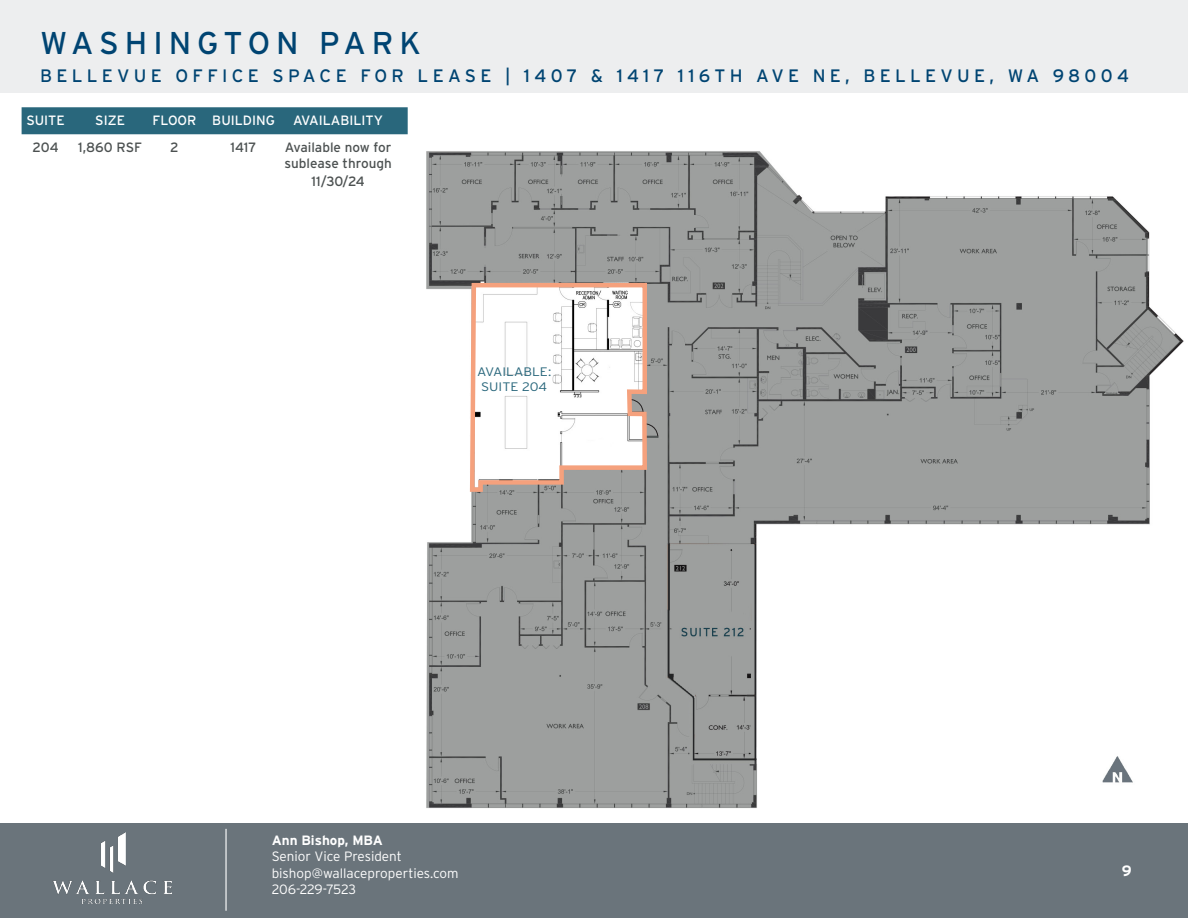
<style>
.page{position:relative;width:1188px;height:918px;background:#fff}
.page>*{position:absolute;margin:0;border:0;box-sizing:border-box;transform-origin:0 0}
.t1{font:31.5px "Interstate";letter-spacing:.19em;color:#004472}
.t2{font:18px "Interstate";letter-spacing:.24em;color:#004472}
.t3{font:700 15px "Interstate";color:#fff}
.t4{font:300 13.5px/16.5px "Interstate";color:#fff}
.t5{font:13.5px/16.2px "Interstate";color:#4c5151}
.t6{font:13.5px "Interstate";color:#fff}
.t7{font:700 13.5px "Interstate";color:#fff}
.t8{font:300 12.3px "Interstate";color:#29677c;scale:1.12 1}
</style>
<div class="page">
<div style="left:0;top:0;width:1188px;height:93px;background:#edeeef"></div>
<div style="left:0;top:824px;width:1188px;height:94px;background:#6a747b"></div>
<img style="left:53px;top:832px;width:119px;height:71px">
<hr style="left:225px;top:829px;width:2px;height:82px;background:#fff">
<img style="left:426px;top:151px;width:758px;height:657px">
<div style="left:22px;top:107px;width:386px;height:27px;background:#29677c"></div>
<svg style="left:467px;top:279px;width:191px;height:215px"></svg>
<h1 class="t1" style="left:40px;top:25px;width:383px">WASHINGTON PARK</h1>
<p class="t2" style="left:40px;top:66px;width:1091px">BELLEVUE OFFICE SPACE FOR LEASE | 1407 &amp; 1417 116TH AVE NE, BELLEVUE, WA 98004</p>
<p class="t6" style="left:26px;top:113px;width:40px">SUITE</p>
<p class="t6" style="left:95px;top:113px;width:31px">SIZE</p>
<p class="t6" style="left:153px;top:113px;width:124px">FLOOR BUILDING</p>
<p class="t6" style="left:293px;top:113px;width:91px">AVAILABILITY</p>
<p class="t5" style="left:32px;top:139px;width:28px">204</p>
<p class="t5" style="left:78px;top:139px;width:65px">1,860 RSF</p>
<p class="t5" style="left:170px;top:139px;width:10px">2</p>
<p class="t5" style="left:231px;top:139px;width:28px">1417</p>
<p class="t5" style="left:284px;top:139px;width:109px">Available now for sublease through</p>
<p class="t5" style="left:311px;top:173px;width:55px">11/30/24</p>
<p class="t8" style="left:477px;top:365px;width:68px">AVAILABLE:</p>
<p class="t8" style="left:481px;top:380px;width:60px">SUITE 204</p>
<p class="t7" style="left:272px;top:832px;width:113px">Ann Bishop, MBA</p>
<p class="t4" style="left:272px;top:848px;width:188px">Senior Vice President bishop@wallaceproperties.com<br>206-229-7523</p>
<p class="t3" style="left:1122px;top:862px;width:11px">9</p>
</div>
